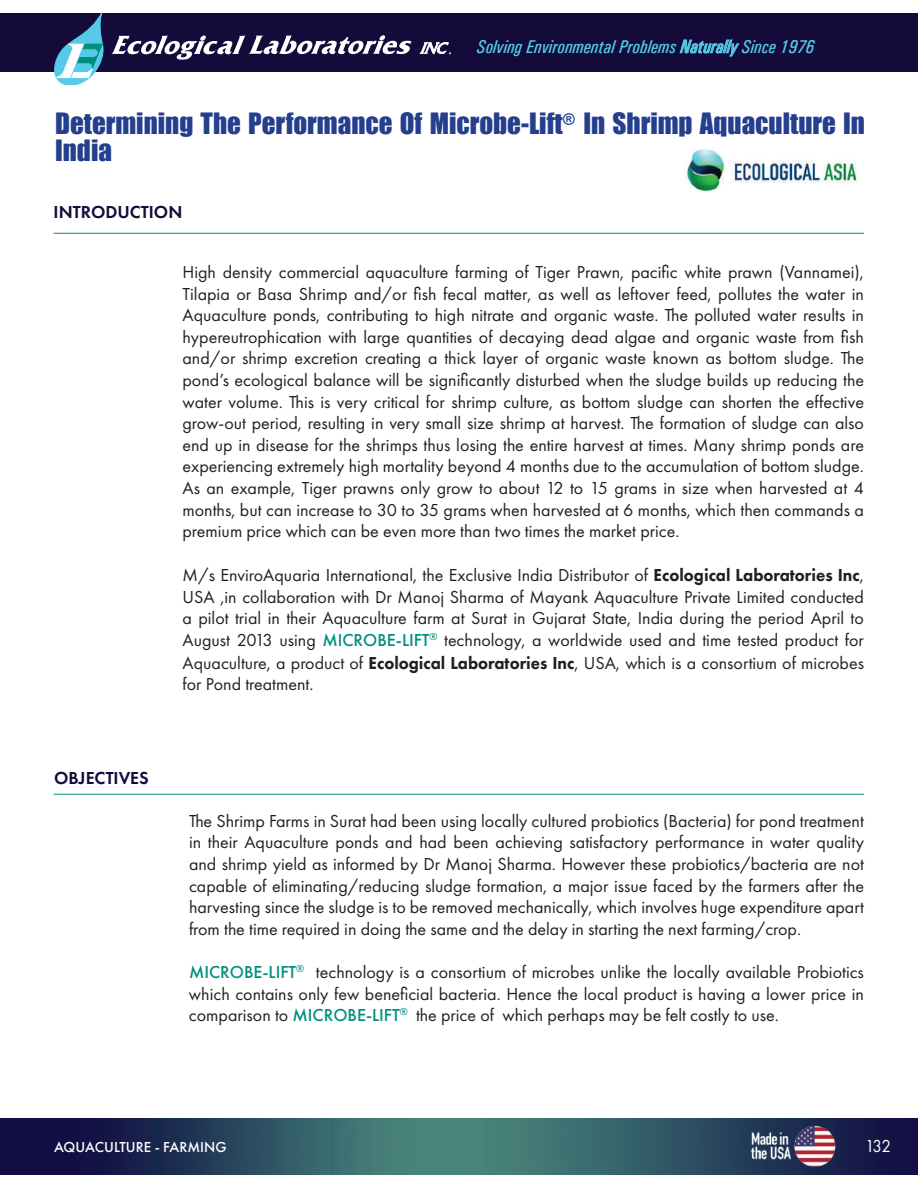
<style>
.page{position:relative;width:918px;height:1188px;background:#fff}
.page>*{position:absolute;margin:0;border:0;box-sizing:border-box;transform-origin:0 0}
.t1{font:27px/27px "Impact";color:#253f8e}
.t2{font:italic 500 condensed 18.6px "Univers";color:#55cae9}
.t3{font:18px/21.6px "Futura PT";color:#231f20;text-align:justify}
.t4{font:600 18px "Futura PT";color:#140b3a}
.t5{font:18px "Futura PT";color:#fff;scale:.94 1}
.t6{font:500 15px "Futura PT";color:#fff}
.s1{font-weight:800}
.s2{font-weight:500;color:#008f7e}
</style>
<div class="page">
<div style="left:0;top:14px;width:918px;height:58px;background:#140b3a"></div>
<svg style="left:55px;top:14px;width:49px;height:71px"></svg>
<svg style="left:111px;top:35px;width:300px;height:25px"></svg>
<svg style="left:420px;top:42px;width:31px;height:12px"></svg>
<svg style="left:680px;top:40px;width:59px;height:17px"></svg>
<img style="left:0;top:1118px;width:918px;height:56px">
<img style="left:748px;top:1123px;width:90px;height:47px">
<img style="left:685px;top:148px;width:172px;height:44px">
<hr style="left:54px;top:233px;width:810px;height:1px;background:#008f7e">
<hr style="left:54px;top:794px;width:810px;height:1px;background:#008f7e">
<p class="t2" style="left:477px;top:35px;width:339px">Solving Environmental Problems Naturally Since 1976</p>
<h1 class="t1" style="left:55px;top:109px;width:811px">Determining The Performance Of Microbe-Lift<sup>®</sup> In Shrimp Aquaculture In<br>India</h1>
<p class="t4" style="left:54px;top:201px;width:130px">INTRODUCTION</p>
<p class="t4" style="left:54px;top:767px;width:96px">OBJECTIVES</p>
<p class="t3" style="left:183px;top:261px;width:683px">High density commercial aquaculture farming of Tiger Prawn, pacific white prawn (Vannamei), Tilapia or Basa Shrimp and/or fish fecal matter, as well as leftover feed, pollutes the water in Aquaculture ponds, contributing to high nitrate and organic waste. The polluted water results in hypereutrophication with large quantities of decaying dead algae and organic waste from fish and/or shrimp excretion creating a thick layer of organic waste known as bottom sludge. The pond’s ecological balance will be significantly disturbed when the sludge builds up reducing the water volume. This is very critical for shrimp culture, as bottom sludge can shorten the effective grow-out period, resulting in very small size shrimp at harvest. The formation of sludge can also end up in disease for the shrimps thus losing the entire harvest at times. Many shrimp ponds are experiencing extremely high mortality beyond 4 months due to the accumulation of bottom sludge.<br>As an example, Tiger prawns only grow to about 12 to 15 grams in size when harvested at 4 months, but can increase to 30 to 35 grams when harvested at 6 months, which then commands a premium price which can be even more than two times the market price.</p>
<p class="t3" style="left:183px;top:564px;width:683px">M/s EnviroAquaria International, the Exclusive India Distributor of <span class="s1">Ecological Laboratories Inc</span>, USA ,in collaboration with Dr Manoj Sharma of Mayank Aquaculture Private Limited conducted a pilot trial in their Aquaculture farm at Surat in Gujarat State, India during the period April to August 2013 using <span class="s2">MICROBE-LIFT</span><sup>®</sup> technology, a worldwide used and time tested product for Aquaculture, a product of <span class="s1">Ecological Laboratories Inc</span>, USA, which is a consortium of microbes for Pond treatment.</p>
<p class="t3" style="left:189px;top:810px;width:677px">The Shrimp Farms in Surat had been using locally cultured probiotics (Bacteria) for pond treatment in their Aquaculture ponds and had been achieving satisfactory performance in water quality and shrimp yield as informed by Dr Manoj Sharma. However these probiotics/bacteria are not capable of eliminating/reducing sludge formation, a major issue faced by the farmers after the harvesting since the sludge is to be removed mechanically, which involves huge expenditure apart from the time required in doing the same and the delay in starting the next farming/crop.</p>
<p class="t3" style="left:189px;top:961px;width:676px"><span class="s2">MICROBE-LIFT</span><sup>®</sup> technology is a consortium of microbes unlike the locally available Probiotics which contains only few beneficial bacteria. Hence the local product is having a lower price in comparison to <span class="s2">MICROBE-LIFT</span><sup>®</sup> the price of which perhaps may be felt costly to use.</p>
<p class="t6" style="left:54px;top:1138px;width:174px">AQUACULTURE - FARMING</p>
<p class="t5" style="left:865px;top:1135px;width:29px">132</p>
</div>
